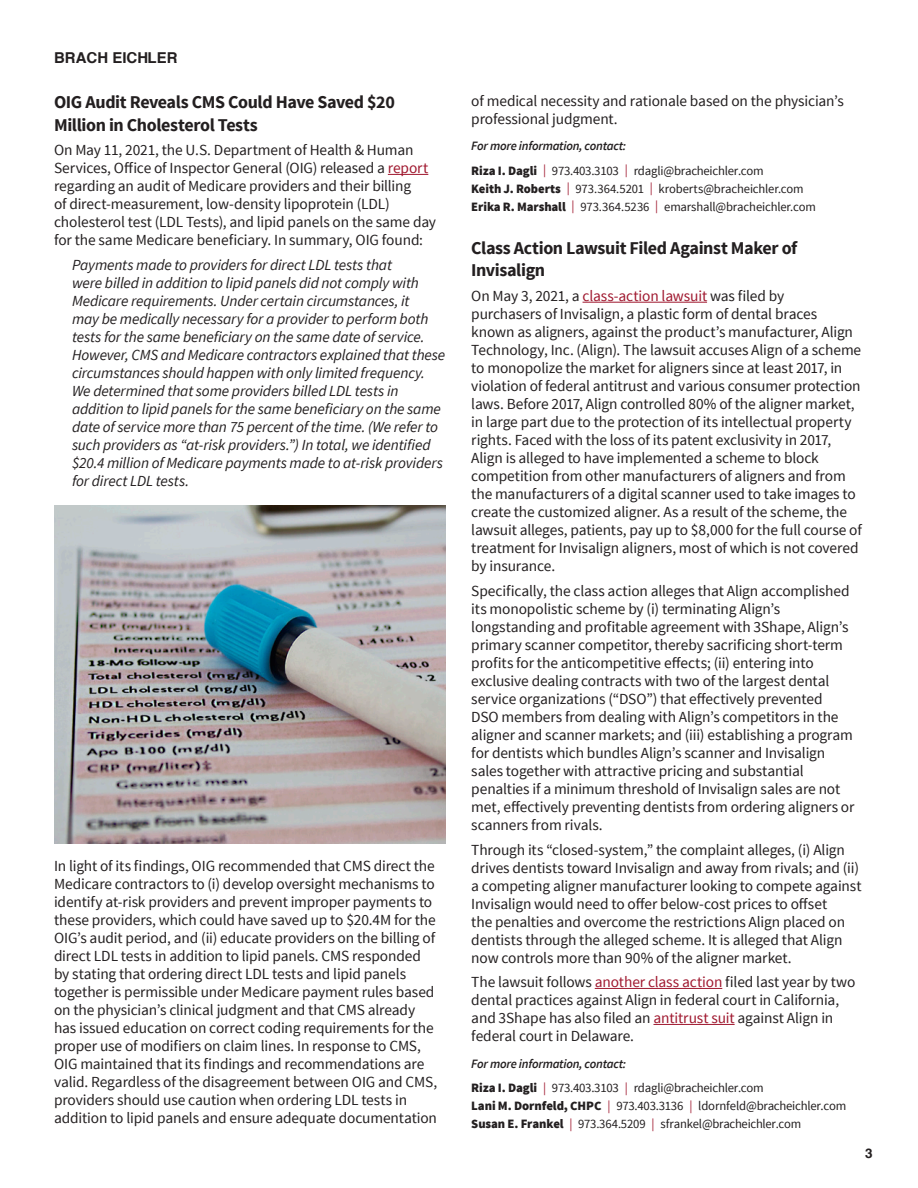
<style>
.page{position:relative;width:918px;height:1188px;background:#fff}
.page>*{position:absolute;margin:0;border:0;box-sizing:border-box;transform-origin:0 0}
.hyperlink{font:700 18px/22.5px "Source Sans Pro";letter-spacing:-.02em;color:#231f20}
.hyperlink-2{font:15.3px/18px "Source Sans Pro";letter-spacing:-.01em;color:#231f20}
.hyperlink-3{font:italic 15.3px/18px "Source Sans Pro";letter-spacing:-.01em;color:#231f20}
.t1{font:700 15px "Swansea";color:#231f20}
.Page_Numbers_9_13_65{font:700 13.5px "Swansea";color:#231f20}
.hyperlink-4{font:12.75px/18px "Source Sans Pro";letter-spacing:-.02em;color:#231f20}
.Back_Page_Contacts{font:12.75px "Source Sans Pro";letter-spacing:-.015em;color:#231f20}
.FOR_MORE_INFORMATI{font:italic 600 12.75px "Source Sans Pro";letter-spacing:-.02em;color:#231f20}
.s1{color:#9f172e}
.s2{font-weight:900}
</style>
<div class="page">
<hr style="left:583px;top:302px;width:124px;height:1px;background:#9f172e">
<hr style="left:595px;top:988px;width:127px;height:1px;background:#9f172e">
<hr style="left:653px;top:1024px;width:82px;height:1px;background:#9f172e">
<hr style="left:388px;top:174px;width:40px;height:1px;background:#9f172e">
<img style="left:54px;top:505px;width:391px;height:339px">
<p class="t1" style="left:54px;top:49px;width:125px">BRACH EICHLER</p>
<p class="hyperlink" style="left:54px;top:91px;width:342px">OIG Audit Reveals CMS Could Have Saved $20<br>Million in Cholesterol Tests</p>
<p class="hyperlink-2" style="left:54px;top:141px;width:384px">On May 11, 2021, the U.S. Department of Health &amp; Human Services, Office of Inspector General (OIG) released a <span class="s1">report </span>regarding an audit of Medicare providers and their billing<br>of direct-measurement, low-density lipoprotein (LDL) cholesterol test (LDL Tests), and lipid panels on the same day for the same Medicare beneficiary. In summary, OIG found:</p>
<p class="hyperlink-3" style="left:72px;top:256px;width:375px">Payments made to providers for direct LDL tests that<br>were billed in addition to lipid panels did not comply with Medicare requirements. Under certain circumstances, it<br>may be medically necessary for a provider to perform both tests for the same beneficiary on the same date of service.<br>However, CMS and Medicare contractors explained that these circumstances should happen with only limited frequency.<br>We determined that some providers billed LDL tests in addition to lipid panels for the same beneficiary on the same date of service more than 75 percent of the time. (We refer to such providers as “at-risk providers.”) In total, we identified $20.4 million of Medicare payments made to at-risk providers for direct LDL tests.</p>
<p class="hyperlink-2" style="left:54px;top:857px;width:385px">In light of its findings, OIG recommended that CMS direct the Medicare contractors to (i) develop oversight mechanisms to identify at-risk providers and prevent improper payments to these providers, which could have saved up to $20.4M for the OIG’s audit period, and (ii) educate providers on the billing of direct LDL tests in addition to lipid panels. CMS responded by stating that ordering direct LDL tests and lipid panels together is permissible under Medicare payment rules based on the physician’s clinical judgment and that CMS already has issued education on correct coding requirements for the proper use of modifiers on claim lines. In response to CMS, OIG maintained that its findings and recommendations are valid. Regardless of the disagreement between OIG and CMS, providers should use caution when ordering LDL tests in addition to lipid panels and ensure adequate documentation</p>
<p class="hyperlink-2" style="left:471px;top:92px;width:374px">of medical necessity and rationale based on the physician’s professional judgment.</p>
<p class="FOR_MORE_INFORMATI" style="left:471px;top:138px;width:156px">For more information, contact:</p>
<p class="Back_Page_Contacts" style="left:471px;top:163px;width:294px"><span class="s2">Riza I. Dagli</span> <span class="s1">|</span> 973.403.3103 <span class="s1">|</span> rdagli@bracheichler.com</p>
<p class="Back_Page_Contacts" style="left:471px;top:181px;width:334px"><span class="s2">Keith J. Roberts</span> <span class="s1">|</span> 973.364.5201 <span class="s1">|</span> kroberts@bracheichler.com</p>
<p class="hyperlink-4" style="left:471px;top:198px;width:346px"><span class="s2">Erika R. Marshall</span> <span class="s1">|</span> 973.364.5236 <span class="s1">|</span> emarshall@bracheichler.com</p>
<p class="hyperlink" style="left:471px;top:237px;width:328px">Class Action Lawsuit Filed Against Maker of<br>Invisalign</p>
<p class="hyperlink-2" style="left:471px;top:287px;width:392px">On May 3, 2021, a <span class="s1">class-action lawsuit</span> was filed by<br>purchasers of Invisalign, a plastic form of dental braces known as aligners, against the product’s manufacturer, Align Technology, Inc. (Align). The lawsuit accuses Align of a scheme to monopolize the market for aligners since at least 2017, in violation of federal antitrust and various consumer protection laws. Before 2017, Align controlled 80% of the aligner market, in large part due to the protection of its intellectual property rights. Faced with the loss of its patent exclusivity in 2017, Align is alleged to have implemented a scheme to block competition from other manufacturers of aligners and from the manufacturers of a digital scanner used to take images to create the customized aligner. As a result of the scheme, the lawsuit alleges, patients, pay up to $8,000 for the full course of treatment for Invisalign aligners, most of which is not covered by insurance.</p>
<p class="hyperlink-2" style="left:471px;top:582px;width:385px">Specifically, the class action alleges that Align accomplished its monopolistic scheme by (i) terminating Align’s longstanding and profitable agreement with 3Shape, Align’s primary scanner competitor, thereby sacrificing short-term profits for the anticompetitive effects; (ii) entering into exclusive dealing contracts with two of the largest dental service organizations (“DSO”) that effectively prevented<br>DSO members from dealing with Align’s competitors in the aligner and scanner markets; and (iii) establishing a program for dentists which bundles Align’s scanner and Invisalign sales together with attractive pricing and substantial penalties if a minimum threshold of Invisalign sales are not met, effectively preventing dentists from ordering aligners or scanners from rivals.</p>
<p class="hyperlink-2" style="left:471px;top:841px;width:392px">Through its “closed-system,” the complaint alleges, (i) Align drives dentists toward Invisalign and away from rivals; and (ii) a competing aligner manufacturer looking to compete against Invisalign would need to offer below-cost prices to offset<br>the penalties and overcome the restrictions Align placed on dentists through the alleged scheme. It is alleged that Align now controls more than 90% of the aligner market.</p>
<p class="hyperlink-2" style="left:471px;top:973px;width:386px">The lawsuit follows <span class="s1">another class action</span> filed last year by two dental practices against Align in federal court in California, and 3Shape has also filed an <span class="s1">antitrust suit</span> against Align in federal court in Delaware.</p>
<p class="FOR_MORE_INFORMATI" style="left:471px;top:1055px;width:156px">For more information, contact:</p>
<p class="hyperlink-4" style="left:471px;top:1079px;width:294px"><span class="s2">Riza I. Dagli</span> <span class="s1">|</span> 973.403.3103 <span class="s1">|</span> rdagli@bracheichler.com</p>
<p class="hyperlink-4" style="left:471px;top:1097px;width:377px"><span class="s2">Lani M. Dornfeld, CHPC</span> <span class="s1">|</span> 973.403.3136 <span class="s1">|</span> ldornfeld@bracheichler.com<br><span class="s2">Susan E. Frankel</span> <span class="s1">|</span> 973.364.5209 <span class="s1">|</span> sfrankel@bracheichler.com</p>
<p class="Page_Numbers_9_13_65" style="left:865px;top:1145px;width:9px">3</p>
</div>
